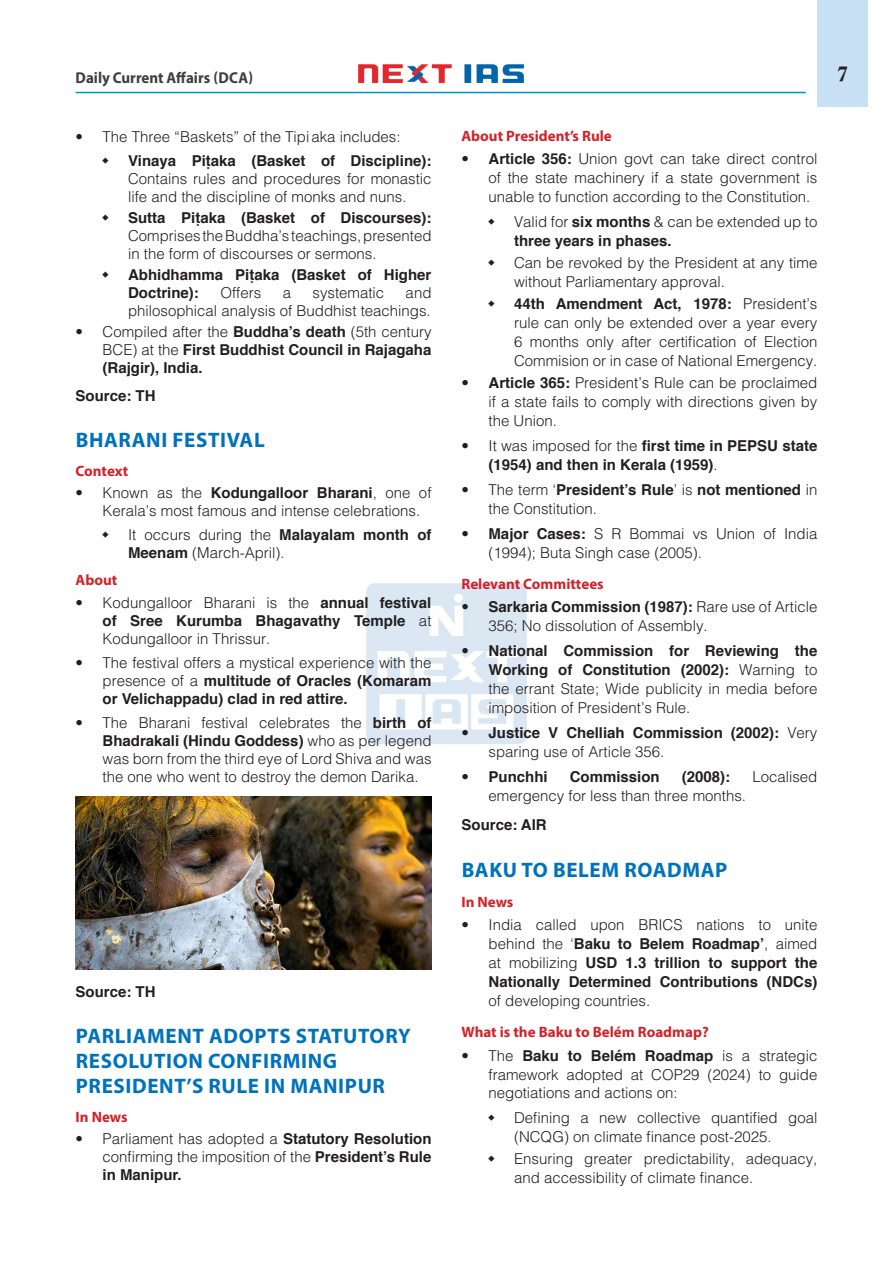
<style>
.page{position:relative;width:893px;height:1263px;background:#fff}
.page>*{position:absolute;margin:0;border:0;box-sizing:border-box;transform-origin:0 0}
.H-1{font:700 21px/25.2px "Myriad Pro";letter-spacing:.03em;color:#0072bc}
.t1{font:21px "Calis MT Bol";color:#231f20}
.t2{font:700 15.75px "Myriad Pro";color:#3e3e3f;scale:.95 1}
.t3{font:300 15px/18.9px "Helvetica";color:#231f20;text-align:justify}
.body{font:700 15px/18px "Helvetica";color:#231f20}
.H-2{font:700 15px "Myriad Pro";color:#d1232a}
.s1{font-weight:700}
.s2{font-weight:300}
</style>
<div class="page">
<div style="left:817px;top:0;width:51px;height:107px;background:#c7e0f3"></div>
<img style="left:358px;top:64px;width:165px;height:19px">
<hr style="left:76px;top:92px;width:730px;height:1px;background:#008fd5">
<img style="left:366px;top:583px;width:161px;height:161px">
<img style="left:76px;top:797px;width:355px;height:172px">
<p class="t2" style="left:76px;top:67px;width:188px">Daily Current Affairs (DCA)</p>
<h1 class="t1" style="left:837px;top:62px;width:12px">7</h1>
<p class="t3" style="left:76px;top:126px;width:327px">• The Three “Baskets” of the Tipiaka includes:</p>
<p class="t3" style="left:128px;top:151px;width:305px;line-height:18px"><span class="s1">Vinaya Piṭaka (Basket of Discipline):<br></span>Contains rules and procedures for monastic life and the discipline of monks and nuns.</p>
<p class="t3" style="left:128px;top:208px;width:305px;line-height:18px"><span class="s1">Sutta Piṭaka (Basket of Discourses):<br></span>Comprises the Buddha’s teachings, presented in the form of discourses or sermons.</p>
<p class="body" style="left:128px;top:266px;width:305px">Abhidhamma Piṭaka (Basket of Higher<br>Doctrine):</p>
<p class="t3" style="left:220px;top:282px;width:42px">Offers</p>
<p class="t3" style="left:283px;top:282px;width:10px">a</p>
<p class="t3" style="left:313px;top:282px;width:73px">systematic</p>
<p class="t3" style="left:128px;top:283px;width:305px;line-height:18px;text-align:right">and<br>philosophical analysis of Buddhist teachings.</p>
<p class="body" style="left:103px;top:323px;width:330px;text-align:justify;text-indent:-27px"><span class="s2">• Compiled after the</span> Buddha’s death <span class="s2">(5th century BCE) at the</span> First Buddhist Council in Rajagaha (Rajgir), India.</p>
<p class="body" style="left:76px;top:387px;width:82px">Source: TH</p>
<p class="H-1" style="left:76px;top:427px;width:190px">BHARANI FESTIVAL</p>
<p class="H-2" style="left:76px;top:461px;width:54px">Context</p>
<p class="t3" style="left:103px;top:484px;width:330px;line-height:18px;text-indent:-27px">• Known as the <span class="s1">Kodungalloor Bharani</span>, one of<br>Kerala’s most famous and intense celebrations.</p>
<p class="t3" style="left:128px;top:526px;width:305px;line-height:18px">It occurs during the <span class="s1">Malayalam month of<br>Meenam</span> (March-April).</p>
<p class="H-2" style="left:76px;top:570px;width:43px">About</p>
<p class="t3" style="left:103px;top:593px;width:330px;line-height:18px;text-indent:-27px">• Kodungalloor Bharani is the <span class="s1">annual festival of Sree Kurumba Bhagavathy Temple</span> at Kodungalloor in Thrissur.</p>
<p class="body" style="left:103px;top:654px;width:330px;text-align:justify;text-indent:-27px"><span class="s2">• The festival offers a mystical experience with the presence of a</span> multitude of Oracles (Komaram or Velichappadu) clad in red attire.</p>
<p class="t3" style="left:103px;top:713px;width:330px;line-height:18px;text-indent:-27px">• The Bharani festival celebrates the <span class="s1">birth of Bhadrakali (Hindu Goddess)</span> who as per legend was born from the third eye of Lord Shiva and was the one who went to destroy the demon Darika.</p>
<p class="body" style="left:76px;top:982px;width:82px">Source: TH</p>
<p class="H-1" style="left:76px;top:1022px;width:336px">PARLIAMENT ADOPTS STATUTORY<br>RESOLUTION CONFIRMING<br>PRESIDENT’S RULE IN MANIPUR</p>
<p class="H-2" style="left:76px;top:1107px;width:53px">In News</p>
<p class="t3" style="left:103px;top:1129px;width:330px;line-height:18px;text-indent:-27px">• Parliament has adopted a <span class="s1">Statutory Resolution </span>confirming the imposition of the <span class="s1">President’s Rule in Manipur.</span></p>
<p class="H-2" style="left:461px;top:126px;width:152px">About President’s Rule</p>
<p class="t3" style="left:488px;top:149px;width:330px;text-indent:-27px">• <span class="s1">Article 356:</span> Union govt can take direct control of the state machinery if a state government is unable to function according to the Constitution.</p>
<p class="body" style="left:514px;top:213px;width:305px;line-height:18.9px"><span class="s2">Valid for</span> six months <span class="s2">&amp; can be extended up to </span>three years in phases.</p>
<p class="t3" style="left:514px;top:253px;width:305px">Can be revoked by the President at any time without Parliamentary approval.</p>
<p class="t3" style="left:514px;top:294px;width:305px"><span class="s1">44th Amendment Act, 1978:</span> President’s rule can only be extended over a year every 6 months only after certification of Election Commision or in case of National Emergency.</p>
<p class="t3" style="left:488px;top:373px;width:330px;text-indent:-27px">• <span class="s1">Article 365:</span> President’s Rule can be proclaimed if a state fails to comply with directions given by the Union.</p>
<p class="body" style="left:488px;top:436px;width:330px;line-height:18.9px;text-indent:-27px"><span class="s2">• It was imposed for the</span> first time in PEPSU state (1954) and then in Kerala (1959)<span class="s2">.</span></p>
<p class="t3" style="left:488px;top:479px;width:330px;text-indent:-27px">• The term ‘<span class="s1">President’s Rule</span>’ is <span class="s1">not mentioned</span> in the Constitution.</p>
<p class="t3" style="left:488px;top:523px;width:330px;text-indent:-27px">• <span class="s1">Major Cases:</span> S R Bommai vs Union of India (1994); Buta Singh case (2005).</p>
<p class="H-2" style="left:461px;top:574px;width:144px">Relevant Committees</p>
<p class="t3" style="left:488px;top:597px;width:330px;text-indent:-27px">• <span class="s1">Sarkaria Commission (1987):</span> Rare use of Article<br>356; No dissolution of Assembly.</p>
<p class="t3" style="left:488px;top:641px;width:330px;text-indent:-27px">• <span class="s1">National Commission for Reviewing the Working of Constitution (2002):</span> Warning to the errant State; Wide publicity in media before imposition of President’s Rule.</p>
<p class="body" style="left:488px;top:723px;width:330px;line-height:18.9px;text-indent:-27px"><span class="s2">•</span> Justice V Chelliah Commission (2002): <span class="s2">Very sparing use of Article 356.</span></p>
<p class="body" style="left:461px;top:768px;width:88px"><span class="s2">•</span> Punchhi</p>
<p class="body" style="left:570px;top:768px;width:92px">Commission</p>
<p class="body" style="left:682px;top:768px;width:50px">(2008):</p>
<p class="t3" style="left:752px;top:766px;width:67px">Localised</p>
<p class="t3" style="left:488px;top:785px;width:259px">emergency for less than three months.</p>
<p class="body" style="left:461px;top:816px;width:87px">Source: AIR</p>
<p class="H-1" style="left:462px;top:857px;width:267px">BAKU TO BELEM ROADMAP</p>
<p class="H-2" style="left:461px;top:892px;width:53px">In News</p>
<p class="t3" style="left:488px;top:915px;width:330px;text-indent:-27px">• India called upon BRICS nations to unite behind the ‘<span class="s1">Baku to Belem Roadmap’</span>, aimed at mobilizing <span class="s1">USD 1.3 trillion to support the Nationally Determined Contributions (NDCs) </span>of developing countries.</p>
<p class="H-2" style="left:461px;top:1022px;width:249px">What is the Baku to Belém Roadmap?</p>
<p class="t3" style="left:488px;top:1045px;width:330px;text-indent:-27px">• The <span class="s1">Baku to Belém Roadmap</span> is a strategic framework adopted at COP29 (2024) to guide negotiations and actions on:</p>
<p class="t3" style="left:514px;top:1108px;width:305px">Defining a new collective quantified goal (NCQG) on climate finance post-2025.</p>
<p class="t3" style="left:514px;top:1149px;width:305px">Ensuring greater predictability, adequacy, and accessibility of climate finance.</p>
</div>
